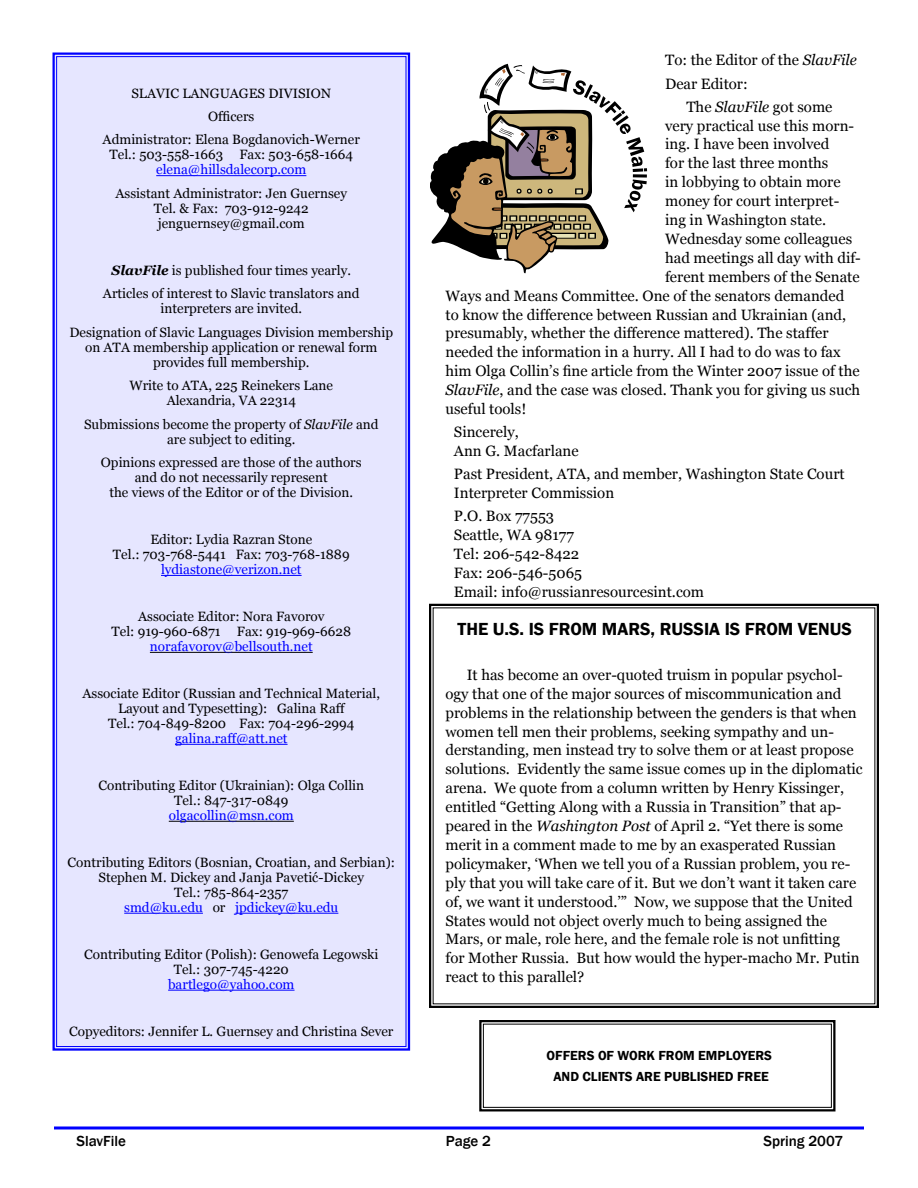
<style>
.page{position:relative;width:918px;height:1188px;background:#fff}
.page>*{position:absolute;margin:0;border:0;box-sizing:border-box;transform-origin:0 0}
.t1{font:600 18px "Franklin Gothic";color:#000}
.t2{font:15px/18.9px "Georgia";color:#000}
.t3{font:500 15px "Franklin Gothic";color:#000}
.t4{font:13.5px/15px "Georgia";color:#000;text-align:center}
.t5{font:13.5px "Georgia";color:#00f}
.t6{font:600 13.5px/20.5px "Franklin Gothic";color:#000;text-align:center}
.s1{font-weight:700;font-style:italic}
.s2{font-style:italic}
.s3{color:#00f}
</style>
<div class="page">
<hr style="left:54px;top:1126px;width:810px;height:3px;background:#00f">
<div style="left:52px;top:52px;width:359px;height:999px;background:#e6e6ff"></div>
<svg style="left:479px;top:1020px;width:357px;height:92px"></svg>
<div style="left:483px;top:1024px;width:349px;height:84px;border:1px solid #000"></div>
<svg style="left:430px;top:64px;width:217px;height:209px"></svg>
<svg style="left:429px;top:603px;width:450px;height:405px"></svg>
<p class="t4" style="left:103px;top:81px;width:259px;line-height:23.4px">SLAVIC LANGUAGES DIVISION<br>Officers<br>Administrator: Elena Bogdanovich-Werner</p>
<p class="t4" style="left:110px;top:147px;width:245px">Tel.: 503-558-1663 Fax: 503-658-1664</p>
<p class="t5" style="left:156px;top:162px;width:152px">elena@hillsdalecorp.com</p>
<p class="t4" style="left:116px;top:186px;width:233px">Assistant Administrator: Jen Guernsey<br>Tel. &amp; Fax: 703-912-9242 jenguernsey@gmail.com</p>
<p class="t4" style="left:103px;top:259px;width:258px;line-height:23.4px"><span class="s1">SlavFile</span> is published four times yearly.<br>Articles of interest to Slavic translators and</p>
<p class="t4" style="left:70px;top:297px;width:325px;line-height:23.4px">interpreters are invited.<br>Designation of Slavic Languages Division membership</p>
<p class="t4" style="left:85px;top:340px;width:294px">on ATA membership application or renewal form provides full membership.</p>
<p class="t4" style="left:130px;top:378px;width:205px">Write to ATA, 225 Reinekers Lane<br>Alexandria, VA 22314</p>
<p class="t4" style="left:84px;top:417px;width:296px">Submissions become the property of <span class="s2">SlavFile</span> and are subject to editing.</p>
<p class="t4" style="left:101px;top:455px;width:262px">Opinions expressed are those of the authors and do not necessarily represent<br>the views of the Editor or of the Division.</p>
<p class="t4" style="left:113px;top:532px;width:238px">Editor: Lydia Razran Stone<br>Tel.: 703-768-5441 Fax: 703-768-1889</p>
<p class="t5" style="left:161px;top:562px;width:142px">lydiastone@verizon.net</p>
<p class="t4" style="left:111px;top:609px;width:241px">Associate Editor: Nora Favorov<br>Tel: 919-960-6871 Fax: 919-969-6628</p>
<p class="t5" style="left:150px;top:639px;width:164px">norafavorov@bellsouth.net</p>
<p class="t4" style="left:83px;top:686px;width:299px">Associate Editor (Russian and Technical Material,<br>Layout and Typesetting): Galina Raff<br>Tel.: 704-849-8200 Fax: 704-296-2994</p>
<p class="t5" style="left:175px;top:731px;width:114px">galina.raff@att.net</p>
<p class="t4" style="left:98px;top:778px;width:267px">Contributing Editor (Ukrainian): Olga Collin<br>Tel.: 847-317-0849</p>
<p class="t5" style="left:169px;top:808px;width:127px">olgacollin@msn.com</p>
<p class="t4" style="left:68px;top:855px;width:329px">Contributing Editors (Bosnian, Croatian, and Serbian):<br>Stephen M. Dickey and Janja Pavetić-Dickey<br>Tel.: 785-864-2357<br><span class="s3">smd@ku.edu</span> or <span class="s3">jpdickey@ku.edu</span></p>
<p class="t4" style="left:84px;top:947px;width:296px">Contributing Editor (Polish): Genowefa Legowski<br>Tel.: 307-745-4220</p>
<p class="t5" style="left:168px;top:977px;width:128px">bartlego@yahoo.com</p>
<p class="t4" style="left:69px;top:1024px;width:326px">Copyeditors: Jennifer L. Guernsey and Christina Sever</p>
<p class="t2" style="left:665px;top:51px;width:193px">To: the Editor of the <span class="s2">SlavFile</span></p>
<p class="t2" style="left:665px;top:74px;width:84px">Dear Editor:</p>
<p class="t2" style="left:686px;top:97px;width:148px">The <span class="s2">SlavFile</span> got some</p>
<p class="t2" style="left:665px;top:116px;width:191px">very practical use this morn-</p>
<p class="t2" style="left:665px;top:135px;width:166px">ing. I have been involved</p>
<p class="t2" style="left:665px;top:154px;width:165px">for the last three months</p>
<p class="t2" style="left:665px;top:173px;width:177px">in lobbying to obtain more</p>
<p class="t2" style="left:665px;top:192px;width:176px">money for court interpret-</p>
<p class="t2" style="left:665px;top:210px;width:163px">ing in Washington state.</p>
<p class="t2" style="left:665px;top:229px;width:189px">Wednesday some colleagues</p>
<p class="t2" style="left:665px;top:248px;width:197px">had meetings all day with dif-</p>
<p class="t2" style="left:665px;top:267px;width:196px">ferent members of the Senate</p>
<p class="t2" style="left:446px;top:286px;width:400px">Ways and Means Committee. One of the senators demanded</p>
<p class="t2" style="left:446px;top:305px;width:402px">to know the difference between Russian and Ukrainian (and,</p>
<p class="t2" style="left:446px;top:324px;width:385px">presumably, whether the difference mattered). The staffer</p>
<p class="t2" style="left:446px;top:343px;width:397px">needed the information in a hurry. All I had to do was to fax</p>
<p class="t2" style="left:446px;top:362px;width:416px">him Olga Collin’s fine article from the Winter 2007 issue of the</p>
<p class="t2" style="left:446px;top:381px;width:416px"><span class="s2">SlavFile</span>, and the case was closed. Thank you for giving us such</p>
<p class="t2" style="left:446px;top:399px;width:82px">useful tools!</p>
<p class="t2" style="left:454px;top:423px;width:126px">Sincerely,<br>Ann G. Macfarlane</p>
<p class="t2" style="left:454px;top:465px;width:392px">Past President, ATA, and member, Washington State Court<br>Interpreter Commission</p>
<p class="t2" style="left:454px;top:507px;width:252px">P.O. Box 77553<br>Seattle, WA 98177<br>Tel: 206-542-8422<br>Fax: 206-546-5065<br>Email: info@russianresourcesint.com</p>
<p class="t1" style="left:458px;top:618px;width:396px">THE U.S. IS FROM MARS, RUSSIA IS FROM VENUS</p>
<p class="t2" style="left:446px;top:665px;width:419px;text-indent:21px">It has become an over-quoted truism in popular psychol&shy;ogy that one of the major sources of miscommunication and problems in the relationship between the genders is that when women tell men their problems, seeking sympathy and un&shy;derstanding, men instead try to solve them or at least propose solutions. Evidently the same issue comes up in the diplomatic arena. We quote from a column written by Henry Kissinger, entitled “Getting Along with a Russia in Transition” that ap&shy;peared in the <span class="s2">Washington Post</span> of April 2. “Yet there is some merit in a comment made to me by an exasperated Russian policymaker, ‘When we tell you of a Russian problem, you re&shy;ply that you will take care of it. But we don’t want it taken care of, we want it understood.’” Now, we suppose that the United States would not object overly much to being assigned the Mars, or male, role here, and the female role is not unfitting for Mother Russia. But how would the hyper-macho Mr. Putin react to this parallel?</p>
<p class="t6" style="left:547px;top:1045px;width:227px">OFFERS OF WORK FROM EMPLOYERS<br>AND CLIENTS ARE PUBLISHED FREE</p>
<p class="t3" style="left:76px;top:1132px;width:51px">SlavFile</p>
<p class="t3" style="left:446px;top:1132px;width:34px">Page</p>
<p class="t3" style="left:763px;top:1132px;width:81px">Spring 2007</p>
</div>
